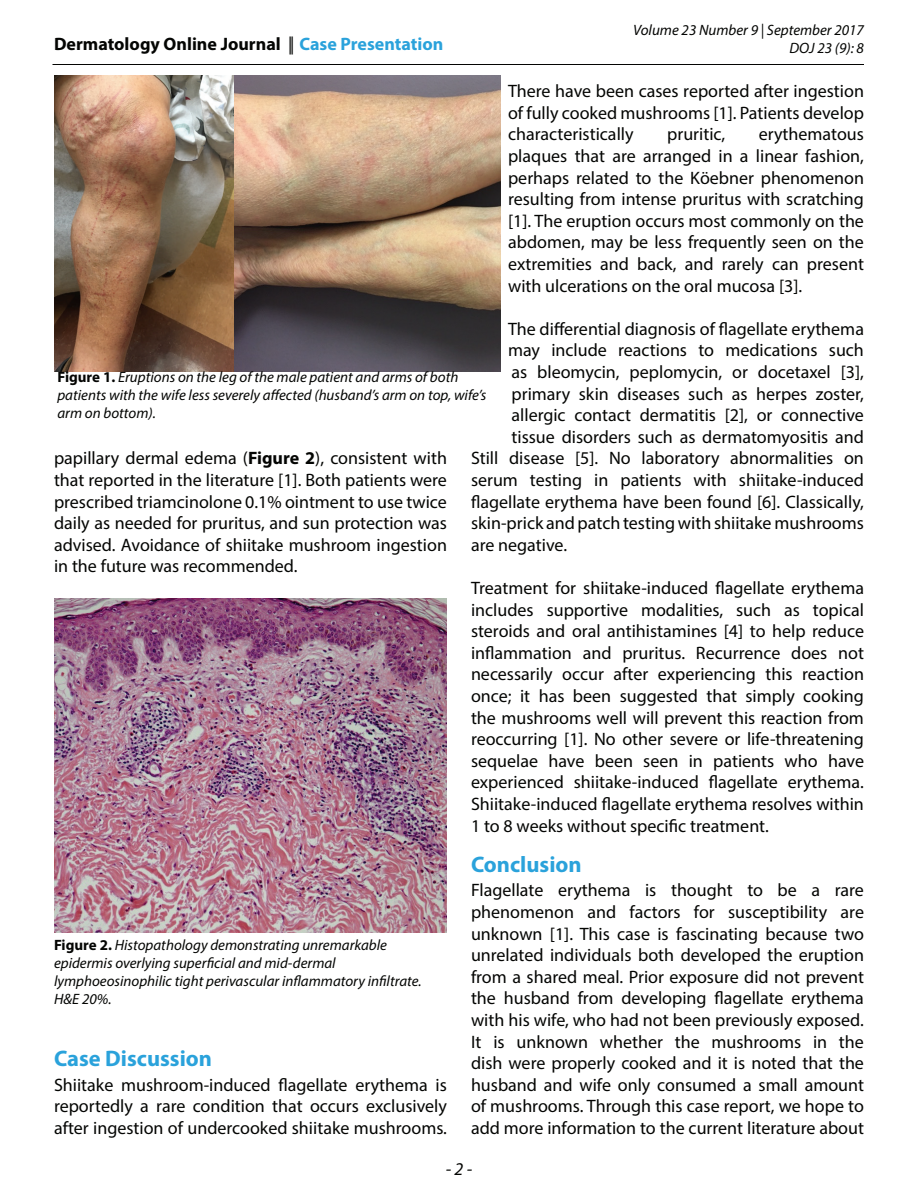
<style>
.page{position:relative;width:918px;height:1188px;background:#fff}
.page>*{position:absolute;margin:0;border:0;box-sizing:border-box;transform-origin:0 0}
.Sub_title_Color{font:700 22.5px "Myriad Pro";color:#2aa2db}
.Body_text{font:18px/21.6px "Myriad Pro";color:#040503;text-align:justify}
.t1{font:700 18px "Myriad Pro";color:#040503}
.t2{font:italic 18px "Myriad Pro";color:#040503}
.Figure_caption{font:italic 15px/18px "Myriad Pro";color:#040503}
.s1{font-weight:400}
.s2{color:#2aa2db}
.s3{font-weight:700;font-style:normal}
.s4{font-weight:700}
</style>
<div class="page">
<hr style="left:52px;top:64px;width:812px;height:1px;background:#040503">
<img style="left:54px;top:75px;width:447px;height:296px">
<img style="left:54px;top:599px;width:393px;height:333px">
<p class="t1" style="left:54px;top:32px;width:391px">Dermatology Online Journal <span class="s1">||</span> <span class="s2">Case Presentation</span></p>
<p class="Figure_caption" style="left:633px;top:20px;width:232px;text-align:right">Volume 23 Number 9 | September 2017<br>DOJ 23 (9): 8</p>
<p class="Body_text" style="left:508px;top:80px;width:357px">There have been cases reported after ingestion of fully cooked mushrooms [1]. Patients develop characteristically</p>
<p class="Body_text" style="left:508px;top:123px;width:357px;text-indent:251px">erythematous plaques that are arranged in a linear fashion, perhaps related to the Köebner phenomenon resulting from intense pruritus with scratching [1]. The eruption occurs most commonly on the abdomen, may be less frequently seen on the extremities and back, and rarely can present with ulcerations on the oral mucosa [3].</p>
<p class="Body_text" style="left:508px;top:318px;width:357px">The differential diagnosis of flagellate erythema</p>
<p class="Body_text" style="left:508px;top:339px;width:357px">may include reactions to medications such</p>
<p class="Body_text" style="left:512px;top:361px;width:354px">as bleomycin, peplomycin, or docetaxel [3],</p>
<p class="Body_text" style="left:512px;top:382px;width:354px">primary skin diseases such as herpes zoster,</p>
<p class="Body_text" style="left:512px;top:404px;width:354px">allergic contact dermatitis [2], or connective</p>
<p class="Body_text" style="left:512px;top:426px;width:354px">tissue disorders such as dermatomyositis and</p>
<p class="Body_text" style="left:471px;top:447px;width:394px">Still disease [5]. No laboratory abnormalities on</p>
<p class="Body_text" style="left:471px;top:469px;width:395px">serum testing in patients with shiitake-induced</p>
<p class="Body_text" style="left:471px;top:490px;width:394px">flagellate erythema have been found [6]. Classically,</p>
<p class="Body_text" style="left:471px;top:512px;width:394px">skin-prick and patch testing with shiitake mushrooms</p>
<p class="Body_text" style="left:471px;top:534px;width:98px">are negative.</p>
<p class="Body_text" style="left:471px;top:577px;width:395px">Treatment for shiitake-induced flagellate erythema includes supportive modalities, such as topical steroids and oral antihistamines [4] to help reduce inflammation and pruritus. Recurrence does not necessarily occur after experiencing this reaction once; it has been suggested that simply cooking the mushrooms well will prevent this reaction from reoccurring [1]. No other severe or life-threatening sequelae have been seen in patients who have experienced shiitake-induced flagellate erythema.<br>Shiitake-induced flagellate erythema resolves within 1 to 8 weeks without specific treatment.</p>
<p class="Sub_title_Color" style="left:471px;top:850px;width:112px">Conclusion</p>
<p class="Body_text" style="left:471px;top:879px;width:395px">Flagellate erythema is thought to be a rare phenomenon and factors for susceptibility are unknown [1]. This case is fascinating because two unrelated individuals both developed the eruption from a shared meal. Prior exposure did not prevent the husband from developing flagellate erythema with his wife, who had not been previously exposed.<br>It is unknown whether the mushrooms in the dish were properly cooked and it is noted that the husband and wife only consumed a small amount of mushrooms. Through this case report, we hope to add more information to the current literature about</p>
<p class="Body_text" style="left:667px;top:123px;width:59px">pruritic,</p>
<p class="Figure_caption" style="left:57px;top:367px;width:431px"><span class="s3">Figure 1.</span> Eruptions on the leg of the male patient and arms of both patients with the wife less severely affected (husband’s arm on top, wife’s arm on bottom).</p>
<p class="Body_text" style="left:54px;top:447px;width:395px">papillary dermal edema (<span class="s4">Figure 2</span>), consistent with that reported in the literature [1]. Both patients were prescribed triamcinolone 0.1% ointment to use twice daily as needed for pruritus, and sun protection was advised. Avoidance of shiitake mushroom ingestion in the future was recommended.</p>
<p class="Figure_caption" style="left:54px;top:936px;width:369px"><span class="s3">Figure 2.</span> Histopathology demonstrating unremarkable epidermis overlying superficial and mid-dermal lymphoeosinophilic tight perivascular inflammatory infiltrate.<br>H&amp;E 20%.</p>
<p class="Sub_title_Color" style="left:54px;top:1044px;width:160px">Case Discussion</p>
<p class="Body_text" style="left:54px;top:1074px;width:395px">Shiitake mushroom-induced flagellate erythema is reportedly a rare condition that occurs exclusively after ingestion of undercooked shiitake mushrooms.</p>
<p class="t2" style="left:446px;top:1157px;width:28px">- 2 -</p>
</div>
